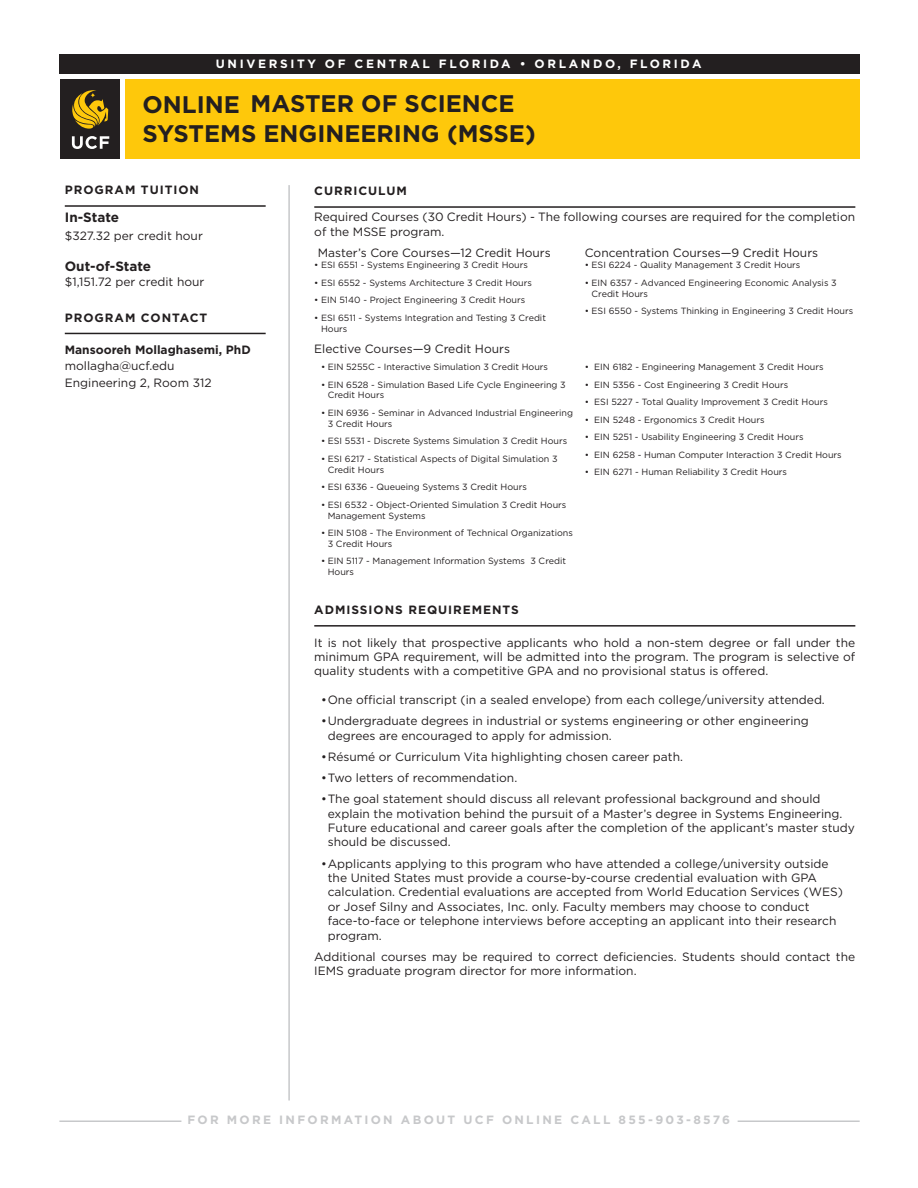
<style>
.page{position:relative;width:918px;height:1188px;background:#fff}
.page>*{position:absolute;margin:0;border:0;box-sizing:border-box;transform-origin:0 0}
.Degree_Name{font:700 24px "Gotham";color:#231f20}
.t1{font:700 13.5px "Gotham";letter-spacing:-.005em;color:#231f20}
.t2{font:12px/14.4px "Gotham";color:#231f20}
.t3{font:700 12px "Gotham";letter-spacing:.08em;color:#231f20}
.t4{font:700 12px "Gotham";letter-spacing:.19em;color:#c7c8ca}
.t5{font:700 12px "Gotham";letter-spacing:.22em;color:#fff}
.t6{font:700 12px "Gotham";color:#231f20}
.t7{font:9px/10.8px "Gotham";color:#231f20}
</style>
<div class="page">
<div style="left:125px;top:80px;width:734px;height:79px;background:#fec80b"></div>
<div style="left:59px;top:54px;width:800px;height:20px;background:#231f20"></div>
<div style="left:61px;top:80px;width:59px;height:79px;background:#231f20"></div>
<svg style="left:72px;top:136px;width:37px;height:13px"></svg>
<svg style="left:72px;top:90px;width:36px;height:39px"></svg>
<hr style="left:288px;top:185px;width:2px;height:916px;background:#c7c8ca">
<hr style="left:59px;top:1120px;width:122px;height:2px;background:#c7c8ca">
<hr style="left:738px;top:1120px;width:122px;height:2px;background:#c7c8ca">
<hr style="left:314px;top:206px;width:541px;height:2px;background:#231f20">
<hr style="left:314px;top:625px;width:541px;height:2px;background:#231f20">
<hr style="left:65px;top:205px;width:201px;height:2px;background:#231f20">
<hr style="left:65px;top:333px;width:201px;height:1px;background:#231f20">
<p class="t5" style="left:216px;top:56px;width:487px">UNIVERSITY OF CENTRAL FLORIDA • ORLANDO, FLORIDA</p>
<p class="Degree_Name" style="left:143px;top:87px;width:374px">ONLINE MASTER OF SCIENCE</p>
<p class="Degree_Name" style="left:143px;top:117px;width:395px">SYSTEMS ENGINEERING (MSSE)</p>
<p class="t3" style="left:65px;top:182px;width:136px">PROGRAM TUITION</p>
<p class="t1" style="left:65px;top:209px;width:56px">In-State</p>
<p class="t2" style="left:65px;top:228px;width:140px">$327.32 per credit hour</p>
<p class="t1" style="left:65px;top:257px;width:88px">Out-of-State</p>
<p class="t2" style="left:65px;top:275px;width:141px">$1,151.72 per credit hour</p>
<p class="t3" style="left:65px;top:310px;width:144px">PROGRAM CONTACT</p>
<p class="t6" style="left:65px;top:342px;width:187px">Mansooreh Mollaghasemi, PhD</p>
<p class="t2" style="left:65px;top:359px;width:111px">mollagha@ucf.edu</p>
<p class="t2" style="left:65px;top:375px;width:148px">Engineering 2, Room 312</p>
<p class="t3" style="left:314px;top:183px;width:94px">CURRICULUM</p>
<p class="t2" style="left:314px;top:210px;width:543px">Required Courses (30 Credit Hours) - The following courses are required for the completion of the MSSE program.</p>
<p class="t2" style="left:585px;top:246px;width:235px">Concentration Courses—9 Credit Hours</p>
<p class="t7" style="left:585px;top:259px;width:217px">• ESI 6224 - Quality Management 3 Credit Hours</p>
<p class="t7" style="left:592px;top:277px;width:247px;text-indent:-7px">• EIN 6357 - Advanced Engineering Economic Analysis 3<br>Credit Hours</p>
<p class="t7" style="left:585px;top:305px;width:270px">• ESI 6550 - Systems Thinking in Engineering 3 Credit Hours</p>
<p class="t2" style="left:318px;top:246px;width:234px">Master’s Core Courses—12 Credit Hours</p>
<p class="t7" style="left:314px;top:259px;width:215px">• ESI 6551 - Systems Engineering 3 Credit Hours</p>
<p class="t7" style="left:314px;top:277px;width:219px">• ESI 6552 - Systems Architecture 3 Credit Hours</p>
<p class="t7" style="left:314px;top:294px;width:212px">• EIN 5140 - Project Engineering 3 Credit Hours</p>
<p class="t7" style="left:321px;top:312px;width:226px;text-indent:-7px">• ESI 6511 - Systems Integration and Testing 3 Credit<br>Hours</p>
<p class="t2" style="left:314px;top:341px;width:197px">Elective Courses—9 Credit Hours</p>
<p class="t7" style="left:321px;top:361px;width:229px">• EIN 5255C - Interactive Simulation 3 Credit Hours</p>
<p class="t7" style="left:328px;top:379px;width:240px;text-indent:-7px">• EIN 6528 - Simulation Based Life Cycle Engineering 3<br>Credit Hours</p>
<p class="t7" style="left:328px;top:407px;width:247px;text-indent:-7px">• EIN 6936 - Seminar in Advanced Industrial Engineering<br>3 Credit Hours</p>
<p class="t7" style="left:321px;top:435px;width:248px">• ESI 5531 - Discrete Systems Simulation 3 Credit Hours</p>
<p class="t7" style="left:328px;top:453px;width:231px;text-indent:-7px">• ESI 6217 - Statistical Aspects of Digital Simulation 3<br>Credit Hours</p>
<p class="t7" style="left:321px;top:481px;width:207px">• ESI 6336 - Queueing Systems 3 Credit Hours</p>
<p class="t7" style="left:328px;top:499px;width:240px;text-indent:-7px">• ESI 6532 - Object-Oriented Simulation 3 Credit Hours<br>Management Systems</p>
<p class="t7" style="left:328px;top:527px;width:247px;text-indent:-7px">• EIN 5108 - The Environment of Technical Organizations<br>3 Credit Hours</p>
<p class="t7" style="left:328px;top:556px;width:240px;text-indent:-7px">• EIN 5117 - Management Information Systems 3 Credit<br>Hours</p>
<p class="t3" style="left:314px;top:601px;width:206px">ADMISSIONS REQUIREMENTS</p>
<p class="t7" style="left:585px;top:361px;width:240px">• EIN 6182 - Engineering Management 3 Credit Hours</p>
<p class="t7" style="left:585px;top:379px;width:205px">• EIN 5356 - Cost Engineering 3 Credit Hours</p>
<p class="t7" style="left:585px;top:396px;width:245px">• ESI 5227 - Total Quality Improvement 3 Credit Hours</p>
<p class="t7" style="left:585px;top:414px;width:181px">• EIN 5248 - Ergonomics 3 Credit Hours</p>
<p class="t7" style="left:585px;top:431px;width:220px">• EIN 5251 - Usability Engineering 3 Credit Hours</p>
<p class="t7" style="left:585px;top:449px;width:258px">• EIN 6258 - Human Computer Interaction 3 Credit Hours</p>
<p class="t7" style="left:585px;top:467px;width:204px">• EIN 6271 - Human Reliability 3 Credit Hours</p>
<p class="t2" style="left:314px;top:635px;width:543px;text-align:justify">It is not likely that prospective applicants who hold a non-stem degree or fall under the minimum GPA requirement, will be admitted into the program. The program is selective of quality students with a competitive GPA and no provisional status is offered.</p>
<p class="t2" style="left:321px;top:693px;width:505px">•One official transcript (in a sealed envelope) from each college/university attended.</p>
<p class="t2" style="left:328px;top:714px;width:483px;text-indent:-7px">•Undergraduate degrees in industrial or systems engineering or other engineering degrees are encouraged to apply for admission.</p>
<p class="t2" style="left:321px;top:749px;width:363px">•Résumé or Curriculum Vita highlighting chosen career path.</p>
<p class="t2" style="left:321px;top:770px;width:198px">•Two letters of recommendation.</p>
<p class="t2" style="left:328px;top:792px;width:529px;text-indent:-7px">•The goal statement should discuss all relevant professional background and should explain the motivation behind the pursuit of a Master’s degree in Systems Engineering.<br>Future educational and career goals after the completion of the applicant’s master study should be discussed.</p>
<p class="t2" style="left:328px;top:856px;width:517px;text-indent:-7px">•Applicants applying to this program who have attended a college/university outside the United States must provide a course-by-course credential evaluation with GPA calculation. Credential evaluations are accepted from World Education Services (WES) or Josef Silny and Associates, Inc. only. Faculty members may choose to conduct face-to-face or telephone interviews before accepting an applicant into their research program.</p>
<p class="t2" style="left:314px;top:949px;width:543px">Additional courses may be required to correct deficiencies. Students should contact the<br>IEMS graduate program director for more information.</p>
<p class="t4" style="left:187px;top:1112px;width:544px">FOR MORE INFORMATION ABOUT UCF ONLINE CALL 855-903-8576</p>
</div>
